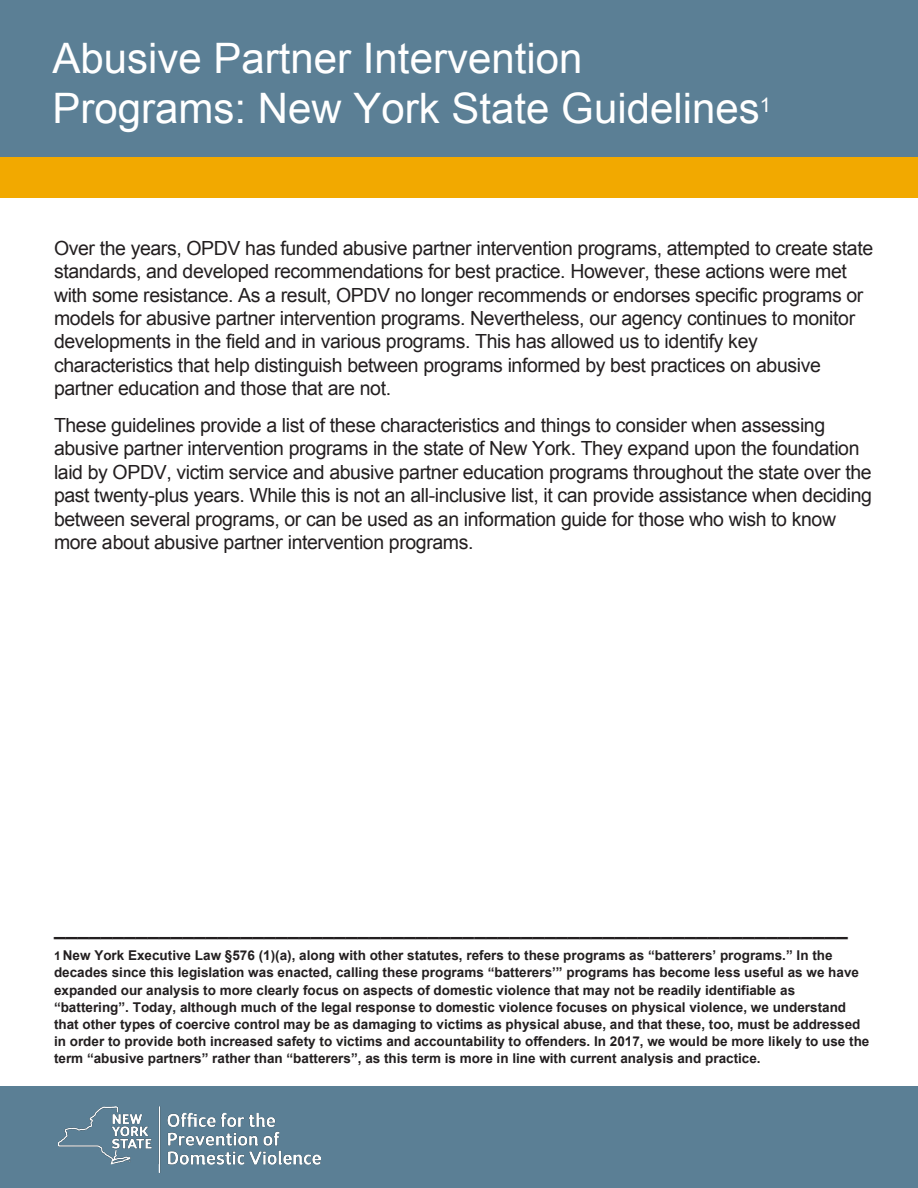
<style>
.page{position:relative;width:918px;height:1188px;background:#fff}
.page>*{position:absolute;margin:0;border:0;box-sizing:border-box;transform-origin:0 0}
.t1{font:42px/50.4px "Arial";color:#fff}
.t2{font:700 21px "Arial";color:#231f20}
.t3{font:19.5px/23.4px "Arial";letter-spacing:-.02em;color:#231f20}
.t4{font:700 13.5px/17.1px "Arial";color:#231f20}
.s1{font-size:12px}
</style>
<div class="page">
<div style="left:0;top:153px;width:918px;height:45px;background:#f2a900"></div>
<div style="left:0;top:0;width:918px;height:157px;background:#5b7f95"></div>
<div style="left:0;top:1086px;width:918px;height:102px;background:#5b7f95"></div>
<img style="left:59px;top:1107px;width:262px;height:65px">
<p class="t1" style="left:52px;top:33px;width:720px">Abusive Partner Intervention<br>Programs: New York State Guidelines<sup>1</sup></p>
<p class="t3" style="left:54px;top:236px;width:821px">Over the years, OPDV has funded abusive partner intervention programs, attempted to create state standards, and developed recommendations for best practice. However, these actions were met with some resistance. As a result, OPDV no longer recommends or endorses specific programs or models for abusive partner intervention programs. Nevertheless, our agency continues to monitor developments in the field and in various programs. This has allowed us to identify key characteristics that help distinguish between programs informed by best practices on abusive partner education and those that are not.</p>
<p class="t3" style="left:54px;top:414px;width:820px">These guidelines provide a list of these characteristics and things to consider when assessing abusive partner intervention programs in the state of New York. They expand upon the foundation laid by OPDV, victim service and abusive partner education programs throughout the state over the past twenty-plus years. While this is not an all-inclusive list, it can provide assistance when deciding between several programs, or can be used as an information guide for those who wish to know more about abusive partner intervention programs.</p>
<p class="t2" style="left:54px;top:914px;width:795px">____________________________________________________________________</p>
<p class="t4" style="left:54px;top:948px;width:817px"><span class="s1">1</span> New York Executive Law §576 (1)(a), along with other statutes, refers to these programs as “batterers’ programs.” In the decades since this legislation was enacted, calling these programs “batterers’” programs has become less useful as we have expanded our analysis to more clearly focus on aspects of domestic violence that may not be readily identifiable as “battering”. Today, although much of the legal response to domestic violence focuses on physical violence, we understand that other types of coercive control may be as damaging to victims as physical abuse, and that these, too, must be addressed in order to provide both increased safety to victims and accountability to offenders. In 2017, we would be more likely to use the term “abusive partners” rather than “batterers”, as this term is more in line with current analysis and practice.</p>
</div>
